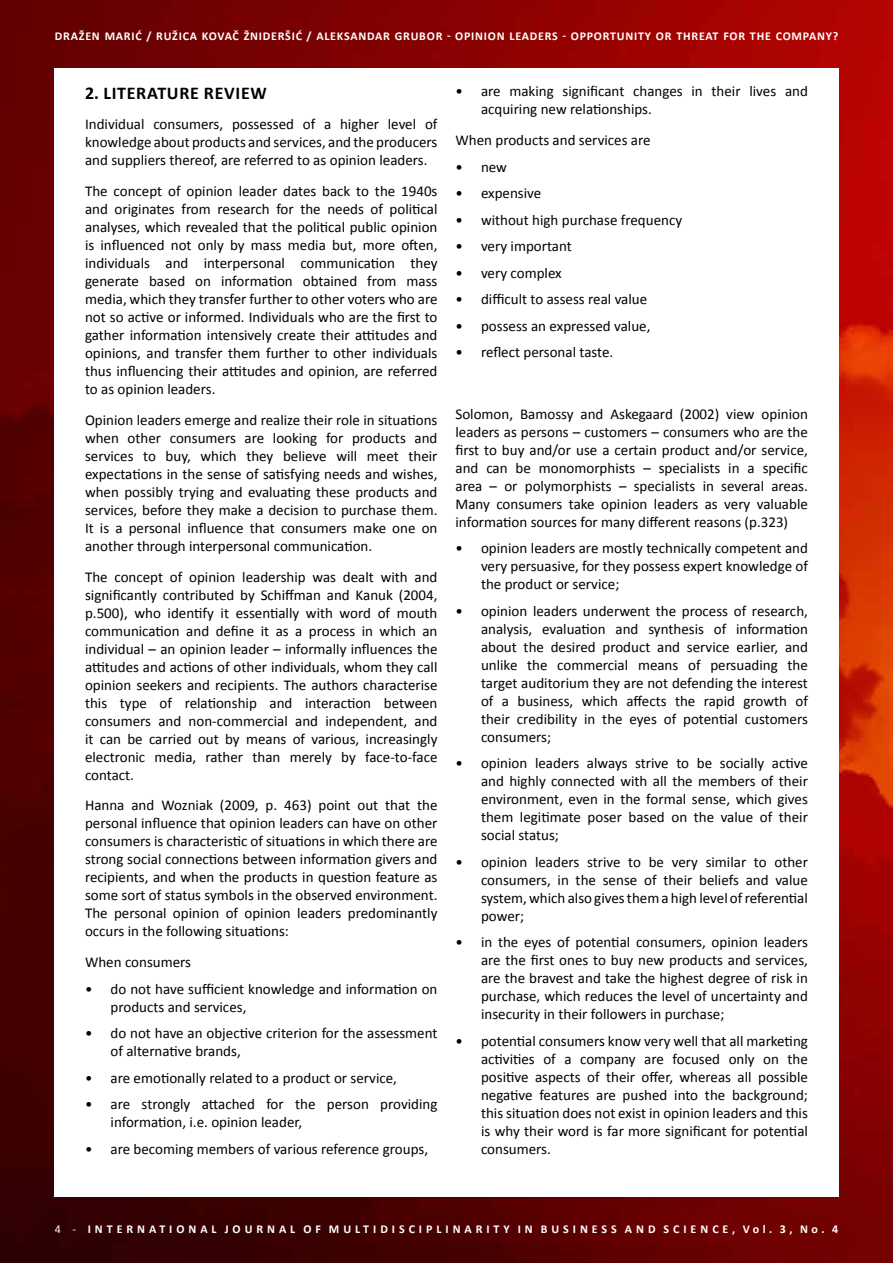
<style>
.page{position:relative;width:893px;height:1263px;background:#fff}
.page>*{position:absolute;margin:0;border:0;box-sizing:border-box;transform-origin:0 0}
.t1{font:700 18px "Calibri";color:#000}
.t2{font:15px/18px "Calibri";color:#000;text-align:justify}
.t3{font:700 12px "Calibri";letter-spacing:.065em;color:#fff}
.s1{font-weight:400}
</style>
<div class="page">
<img style="left:0;top:0;width:893px;height:1263px">
<div style="left:54px;top:68px;width:785px;height:1129px;background:#fff"></div>
<p class="t3" style="left:55px;top:28px;width:785px">DRAŽEN MARIĆ / RUŽICA KOVAČ ŽNIDERŠIĆ / ALEKSANDAR GRUBOR - OPINION LEADERS - OPPORTUNITY OR THREAT FOR THE COMPANY?</p>
<p class="t1" style="left:85px;top:81px;width:38px">2. LITERATURE</p>
<p class="t1" style="left:204px;top:81px;width:12px">REVIEW</p>
<p class="t2" style="left:85px;top:115px;width:354px">Individual consumers, possessed of a higher level of knowledge about products and services, and the producers and suppliers thereof, are referred to as opinion leaders.</p>
<p class="t2" style="left:85px;top:182px;width:354px">The concept of opinion leader dates back to the 1940s and originates from research for the needs of political analyses, which revealed that the political public opinion is influenced not only by mass media but, more often, individuals and interpersonal communication they generate based on information obtained from mass media, which they transfer further to other voters who are not so active or informed. Individuals who are the first to gather information intensively create their attitudes and opinions, and transfer them further to other individuals thus influencing their attitudes and opinion, are referred to as opinion leaders.</p>
<p class="t2" style="left:85px;top:411px;width:354px">Opinion leaders emerge and realize their role in situations when other consumers are looking for products and services to buy, which they believe will meet their expectations in the sense of satisfying needs and wishes, when possibly trying and evaluating these products and services, before they make a decision to purchase them.<br>It is a personal influence that consumers make one on another through interpersonal communication.</p>
<p class="t2" style="left:85px;top:568px;width:354px">The concept of opinion leadership was dealt with and significantly contributed by Schiffman and Kanuk (2004, p.500), who identify it essentially with word of mouth communication and define it as a process in which an individual – an opinion leader – informally influences the attitudes and actions of other individuals, whom they call opinion seekers and recipients. The authors characterise this type of relationship and interaction between consumers and non-commercial and independent, and it can be carried out by means of various, increasingly electronic media, rather than merely by face-to-face contact.</p>
<p class="t2" style="left:85px;top:796px;width:354px">Hanna and Wozniak (2009, p. 463) point out that the personal influence that opinion leaders can have on other consumers is characteristic of situations in which there are strong social connections between information givers and recipients, and when the products in question feature as some sort of status symbols in the observed environment.<br>The personal opinion of opinion leaders predominantly occurs in the following situations:</p>
<p class="t2" style="left:85px;top:953px;width:108px">When consumers</p>
<p class="t2" style="left:111px;top:980px;width:328px;text-indent:-26px">• do not have sufficient knowledge and information on products and services,</p>
<p class="t2" style="left:111px;top:1024px;width:328px;text-indent:-26px">• do not have an objective criterion for the assessment of alternative brands,</p>
<p class="t2" style="left:85px;top:1069px;width:313px">• are emotionally related to a product or service,</p>
<p class="t2" style="left:111px;top:1095px;width:328px;text-indent:-26px">• are strongly attached for the person providing information, i.e. opinion leader,</p>
<p class="t2" style="left:85px;top:1140px;width:345px">• are becoming members of various reference groups,</p>
<p class="t2" style="left:481px;top:82px;width:328px;text-indent:-26px">• are making significant changes in their lives and acquiring new relationships.</p>
<p class="t2" style="left:455px;top:131px;width:197px">When products and services are</p>
<p class="t2" style="left:455px;top:158px;width:53px">• new</p>
<p class="t2" style="left:455px;top:184px;width:87px">• expensive</p>
<p class="t2" style="left:455px;top:211px;width:228px">• without high purchase frequency</p>
<p class="t2" style="left:455px;top:237px;width:118px">• very important</p>
<p class="t2" style="left:455px;top:264px;width:108px">• very complex</p>
<p class="t2" style="left:455px;top:290px;width:193px">• difficult to assess real value</p>
<p class="t2" style="left:455px;top:317px;width:196px">• possess an expressed value,</p>
<p class="t2" style="left:455px;top:343px;width:159px">• reflect personal taste.</p>
<p class="t2" style="left:455px;top:405px;width:354px">Solomon, Bamossy and Askegaard (2002) view opinion leaders as persons – customers – consumers who are the first to buy and/or use a certain product and/or service, and can be monomorphists – specialists in a specific area – or polymorphists – specialists in several areas.<br>Many consumers take opinion leaders as very valuable information sources for many different reasons (p.323)</p>
<p class="t2" style="left:481px;top:539px;width:328px;text-indent:-26px">• opinion leaders are mostly technically competent and very persuasive, for they possess expert knowledge of the product or service;</p>
<p class="t2" style="left:481px;top:602px;width:328px;text-indent:-26px">• opinion leaders underwent the process of research, analysis, evaluation and synthesis of information about the desired product and service earlier, and unlike the commercial means of persuading the target auditorium they are not defending the interest of a business, which affects the rapid growth of their credibility in the eyes of potential customers consumers;</p>
<p class="t2" style="left:481px;top:754px;width:328px;text-indent:-26px">• opinion leaders always strive to be socially active and highly connected with all the members of their environment, even in the formal sense, which gives them legitimate poser based on the value of their social status;</p>
<p class="t2" style="left:481px;top:853px;width:328px;text-indent:-26px">• opinion leaders strive to be very similar to other consumers, in the sense of their beliefs and value system, which also gives them a high level of referential power;</p>
<p class="t2" style="left:481px;top:933px;width:328px;text-indent:-26px">• in the eyes of potential consumers, opinion leaders are the first ones to buy new products and services, are the bravest and take the highest degree of risk in purchase, which reduces the level of uncertainty and insecurity in their followers in purchase;</p>
<p class="t2" style="left:481px;top:1032px;width:328px;text-indent:-26px">• potential consumers know very well that all marketing activities of a company are focused only on the positive aspects of their offer, whereas all possible negative features are pushed into the background; this situation does not exist in opinion leaders and this is why their word is far more significant for potential consumers.</p>
<p class="t3" style="left:55px;top:1222px;width:52px"><span class="s1">4 -</span> I NTERNATIONAL</p>
<p class="t3" style="left:225px;top:1222px;width:20px">J OURNAL</p>
<p class="t3" style="left:303px;top:1222px;width:10px">OF</p>
<p class="t3" style="left:329px;top:1222px;width:25px">M ULTIDISCIPLINARITY</p>
<p class="t3" style="left:518px;top:1222px;width:8px">IN</p>
<p class="t3" style="left:541px;top:1222px;width:21px">B USINESS</p>
<p class="t3" style="left:625px;top:1222px;width:12px">AND</p>
<p class="t3" style="left:663px;top:1222px;width:20px">S CIENCE</p>
<p class="t3" style="left:732px;top:1222px;width:108px">, VOL. 3, NO. 4</p>
</div>
